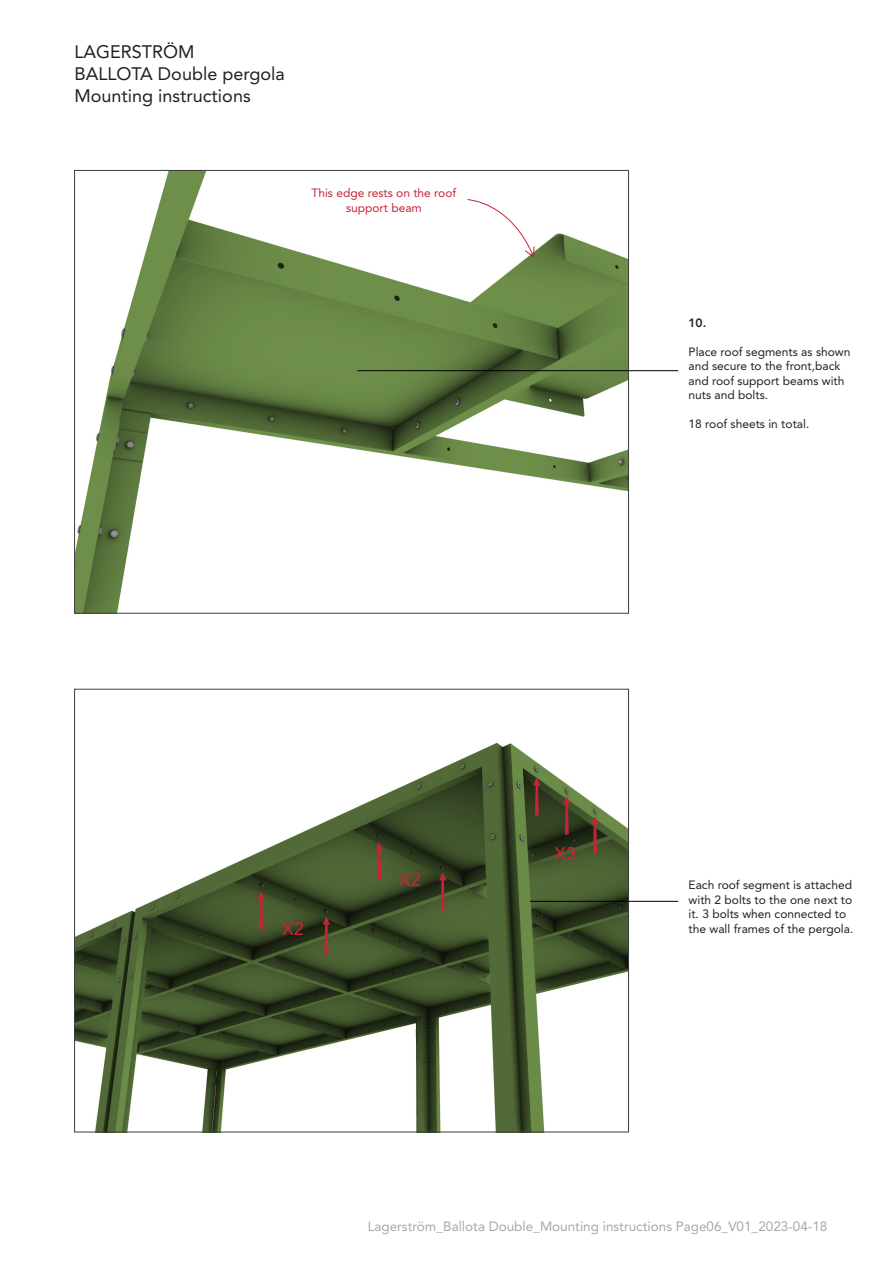
<style>
.page{position:relative;width:893px;height:1263px;background:#fff}
.page>*{position:absolute;margin:0;border:0;box-sizing:border-box;transform-origin:0 0}
.t1{font:18px/21.6px "Avenir LT Std";color:#231f20}
.t2{font:500 18px "Avenir LT Std";color:#c52438}
.t3{font:13.5px "Avenir LT Std";color:#a5a8ac}
.t4{font:12px/14.4px "Avenir LT Std";color:#231f20}
.t5{font:12px/14.4px "Avenir LT Std";color:#c52438;text-align:center}
.t6{font:800 12px "Avenir LT Std";color:#231f20}
</style>
<div class="page">
<img style="left:76px;top:172px;width:551px;height:440px">
<hr style="left:358px;top:370px;width:320px;height:1px;background:#000">
<img style="left:76px;top:742px;width:551px;height:388px">
<hr style="left:530px;top:901px;width:148px;height:1px;background:#000">
<svg style="left:375px;top:842px;width:8px;height:38px"></svg>
<svg style="left:439px;top:873px;width:7px;height:37px"></svg>
<svg style="left:257px;top:892px;width:8px;height:37px"></svg>
<svg style="left:533px;top:778px;width:8px;height:37px"></svg>
<svg style="left:563px;top:796px;width:8px;height:38px"></svg>
<svg style="left:591px;top:816px;width:8px;height:38px"></svg>
<svg style="left:323px;top:917px;width:7px;height:38px"></svg>
<svg style="left:467px;top:199px;width:67px;height:58px"></svg>
<h1 class="t1" style="left:75px;top:42px;width:212px">LAGERSTRÖM<br>BALLOTA Double pergola<br>Mounting instructions</h1>
<p class="t5" style="left:312px;top:186px;width:146px">This edge rests on the roof support beam</p>
<p class="t6" style="left:688px;top:316px;width:19px">10.</p>
<p class="t4" style="left:688px;top:344px;width:163px">Place roof segments as shown and secure to the front,back and roof support beams with nuts and bolts.</p>
<p class="t4" style="left:688px;top:416px;width:122px">18 roof sheets in total.</p>
<h1 class="t2" style="left:282px;top:918px;width:23px">X2</h1>
<h1 class="t2" style="left:399px;top:869px;width:23px">X2</h1>
<h1 class="t2" style="left:555px;top:843px;width:23px">X3</h1>
<p class="t4" style="left:688px;top:878px;width:166px">Each roof segment is attached with 2 bolts to the one next to it. 3 bolts when connected to the wall frames of the pergola.</p>
<p class="t3" style="left:368px;top:1218px;width:461px">Lagerström_Ballota Double_Mounting instructions Page06_V01_2023-04-18</p>
</div>
